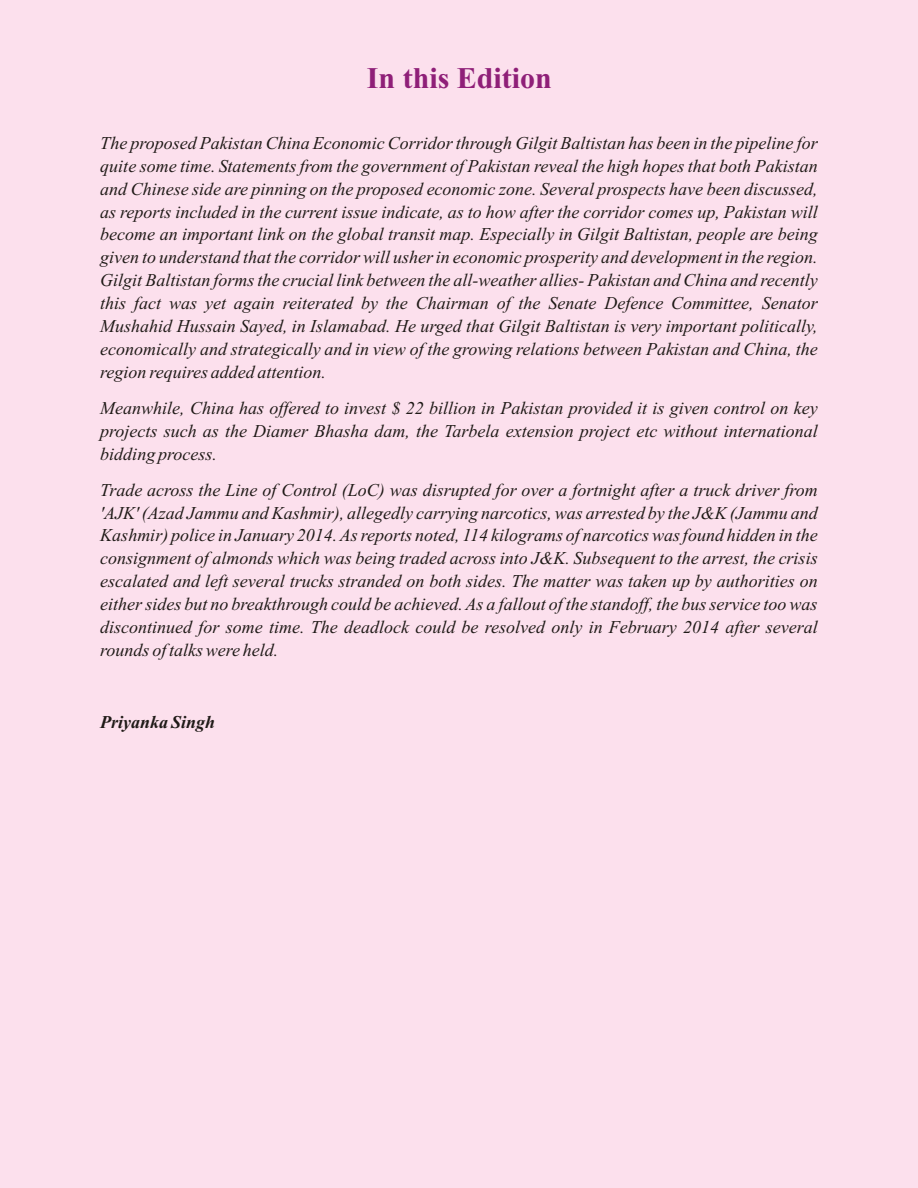
<style>
.page{position:relative;width:918px;height:1188px;background:#fce0ed}
.page>*{position:absolute;margin:0;border:0;box-sizing:border-box;transform-origin:0 0}
.t1{font:700 30px "Times New Roman";color:#8f1f78}
.t2{font:italic 18px/23px "Times New Roman";color:#1f1a17;text-align:justify}
.t3{font:italic 700 18px "Times New Roman";color:#1f1a17}
</style>
<div class="page">
<h1 class="t1" style="left:367px;top:68px;width:187px">In this Edition</h1>
<p class="t2" style="left:100px;top:133px;width:719px">The proposed Pakistan China Economic Corridor through Gilgit Baltistan has been in the pipeline for quite some time. Statements from the government of Pakistan reveal the high hopes that both Pakistan and Chinese side are pinning on the proposed economic zone. Several prospects have been discussed, as reports included in the current issue indicate, as to how after the corridor comes up, Pakistan will become an important link on the global transit map. Especially in Gilgit Baltistan, people are being given to understand that the corridor will usher in economic prosperity and development in the region.<br>Gilgit Baltistan forms the crucial link between the all-weather allies- Pakistan and China and recently this fact was yet again reiterated by the Chairman of the Senate Defence Committee, Senator Mushahid Hussain Sayed, in Islamabad. He urged that Gilgit Baltistan is very important politically, economically and strategically and in view of the growing relations between Pakistan and China, the region requires added attention.</p>
<p class="t2" style="left:100px;top:398px;width:719px">Meanwhile, China has offered to invest $ 22 billion in Pakistan provided it is given control on key projects such as the Diamer Bhasha dam, the Tarbela extension project etc without international bidding process.</p>
<p class="t2" style="left:100px;top:480px;width:719px">Trade across the Line of Control (LoC) was disrupted for over a fortnight after a truck driver from 'AJK' (Azad Jammu and Kashmir), allegedly carrying narcotics, was arrested by the J&amp;K (Jammu and Kashmir) police in January 2014. As reports noted, 114 kilograms of narcotics was found hidden in the consignment of almonds which was being traded across into J&amp;K. Subsequent to the arrest, the crisis escalated and left several trucks stranded on both sides. The matter was taken up by authorities on either sides but no breakthrough could be achieved. As a fallout of the standoff, the bus service too was discontinued for some time. The deadlock could be resolved only in February 2014 after several rounds of talks were held.</p>
<p class="t3" style="left:100px;top:716px;width:116px">Priyanka Singh</p>
</div>
